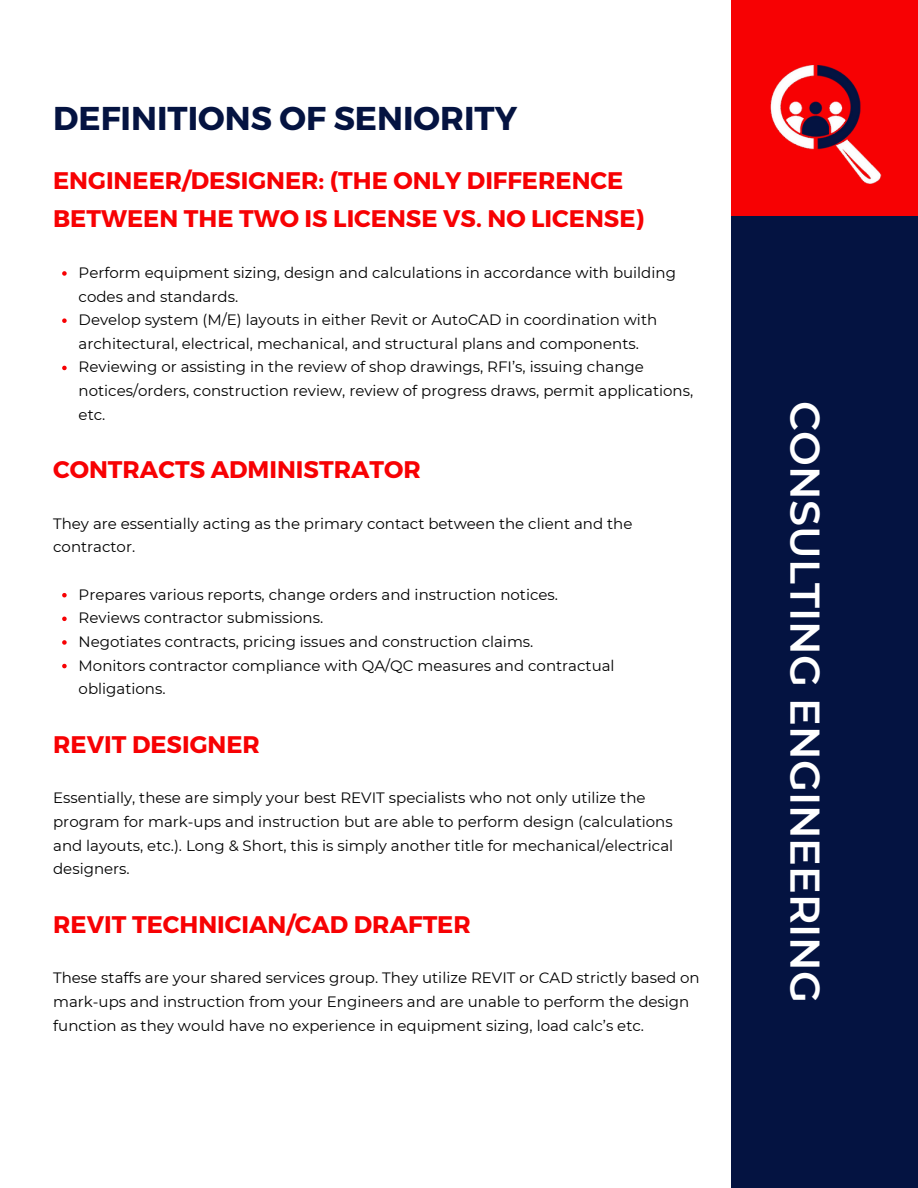
<style>
.page{position:relative;width:918px;height:1188px;background:#fff}
.page>*{position:absolute;margin:0;border:0;box-sizing:border-box;transform-origin:0 0}
.t1{font:600 41.4px "Montserrat";color:#fff}
.t2{font:700 33px "Montserrat";color:#041341}
.t3{font:700 24px/38.2px "Montserrat";color:#f70103}
.t4{font:15px/23.7px "Montserrat";color:#000}
</style>
<div class="page">
<div style="left:731px;top:0;width:187px;height:229px;background:#f70103"></div>
<div style="left:731px;top:216px;width:187px;height:972px;background:#041341"></div>
<svg style="left:62px;top:271px;width:5px;height:5px"></svg>
<svg style="left:62px;top:318px;width:5px;height:5px"></svg>
<svg style="left:62px;top:366px;width:5px;height:4px"></svg>
<svg style="left:62px;top:593px;width:5px;height:4px"></svg>
<svg style="left:62px;top:617px;width:5px;height:4px"></svg>
<svg style="left:62px;top:640px;width:5px;height:5px"></svg>
<svg style="left:62px;top:664px;width:5px;height:4px"></svg>
<img style="left:770px;top:65px;width:112px;height:118px">
<h2 class="t2" style="left:53px;top:97px;width:466px">DEFINITIONS OF SENIORITY</h2>
<h3 class="t3" style="left:53px;top:160px;width:592px">ENGINEER/DESIGNER: (THE ONLY DIFFERENCE<br>BETWEEN THE TWO IS LICENSE VS. NO LICENSE)</h3>
<p class="t4" style="left:79px;top:261px;width:616px">Perform equipment sizing, design and calculations in accordance with building codes and standards.<br>Develop system (M/E) layouts in either Revit or AutoCAD in coordination with architectural, electrical, mechanical, and structural plans and components.<br>Reviewing or assisting in the review of shop drawings, RFI’s, issuing change notices/orders, construction review, review of progress draws, permit applications, etc.</p>
<h3 class="t3" style="left:53px;top:449px;width:369px">CONTRACTS ADMINISTRATOR</h3>
<p class="t4" style="left:53px;top:512px;width:581px">They are essentially acting as the primary contact between the client and the contractor.</p>
<p class="t4" style="left:79px;top:582px;width:538px">Prepares various reports, change orders and instruction notices.<br>Reviews contractor submissions.<br>Negotiates contracts, pricing issues and construction claims.<br>Monitors contractor compliance with QA/QC measures and contractual obligations.</p>
<h3 class="t3" style="left:53px;top:724px;width:208px">REVIT DESIGNER</h3>
<p class="t4" style="left:53px;top:786px;width:622px">Essentially, these are simply your best REVIT specialists who not only utilize the program for mark-ups and instruction but are able to perform design (calculations and layouts, etc.). Long &amp; Short, this is simply another title for mechanical/electrical designers.</p>
<h3 class="t3" style="left:53px;top:904px;width:419px">REVIT TECHNICIAN/CAD DRAFTER</h3>
<p class="t4" style="left:53px;top:966px;width:648px">These staffs are your shared services group. They utilize REVIT or CAD strictly based on mark-ups and instruction from your Engineers and are unable to perform the design function as they would have no experience in equipment sizing, load calc’s etc.</p>
<h1 class="t1" style="left:830px;top:401px;width:603px;rotate:90deg">CONSULTING ENGINEERING</h1>
</div>
